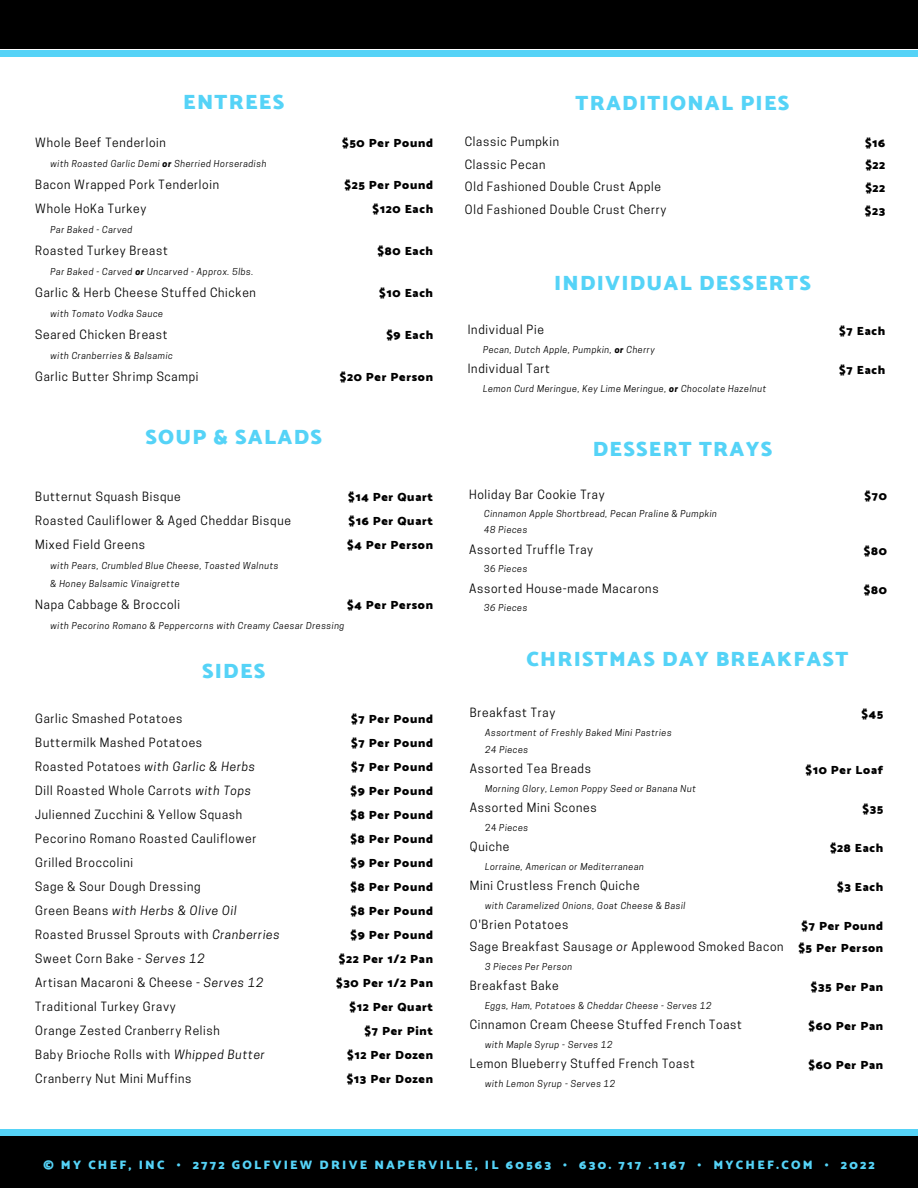
<style>
.page{position:relative;width:918px;height:1188px;background:#fff}
.page>*{position:absolute;margin:0;border:0;box-sizing:border-box;transform-origin:0 0}
.t1{font:900 21px "Catamaran";letter-spacing:.06em;color:#55d3f7}
.t2{font:900 12.45px "Catamaran";letter-spacing:.18em;color:#55d3f7}
.t3{font:12px/24px "Cooper Hewitt";letter-spacing:.06em;color:#000}
.t4{font:900 12px/24px "Catamaran";letter-spacing:.06em;color:#000;text-align:justify}
.t5{font:italic 9px/16.4px "Cooper Hewitt";letter-spacing:.06em;color:#000}
.s1{font-weight:700}
.s2{font-style:italic}
.s3{font-style:normal}
</style>
<div class="page">
<div style="left:0;top:1130px;width:918px;height:6px;background:#55d3f7"></div>
<div style="left:0;top:1136px;width:918px;height:52px;background:#000"></div>
<div style="left:0;top:50px;width:918px;height:6px;background:#55d3f7"></div>
<div style="left:0;top:0;width:918px;height:49px;background:#000"></div>
<h1 class="t1" style="left:183px;top:86px;width:102px">ENTREES</h1>
<p class="t3" style="left:35px;top:132px;width:132px">Whole Beef Tenderloin</p>
<p class="t5" style="left:51px;top:156px;width:217px">with Roasted Garlic Demi <span class="s1">or</span> Sherried Horseradish</p>
<p class="t3" style="left:35px;top:174px;width:185px">Bacon Wrapped Pork Tenderloin<br>Whole HoKa Turkey</p>
<p class="t5" style="left:51px;top:222px;width:83px">Par Baked - Carved</p>
<p class="t3" style="left:35px;top:240px;width:134px">Roasted Turkey Breast</p>
<p class="t5" style="left:51px;top:264px;width:204px">Par Baked - Carved <span class="s1">or</span> Uncarved - Approx. 5lbs.</p>
<p class="t3" style="left:35px;top:282px;width:222px">Garlic &amp; Herb Cheese Stuffed Chicken</p>
<p class="t5" style="left:51px;top:306px;width:114px">with Tomato Vodka Sauce</p>
<p class="t3" style="left:35px;top:324px;width:134px">Seared Chicken Breast</p>
<p class="t5" style="left:51px;top:348px;width:124px">with Cranberries &amp; Balsamic</p>
<p class="t3" style="left:35px;top:366px;width:165px">Garlic Butter Shrimp Scampi</p>
<h1 class="t1" style="left:145px;top:421px;width:178px">SOUP &amp; SALADS</h1>
<p class="t4" style="left:342px;top:132px;width:92px">$50 Per Pound</p>
<p class="t4" style="left:344px;top:174px;width:90px;text-align:right">$25 Per Pound $120 Each</p>
<p class="t4" style="left:378px;top:240px;width:57px">$80 Each</p>
<p class="t4" style="left:379px;top:282px;width:55px">$10 Each</p>
<p class="t4" style="left:386px;top:324px;width:48px">$9 Each</p>
<p class="t4" style="left:340px;top:366px;width:95px">$20 Per Person</p>
<p class="t3" style="left:35px;top:486px;width:257px">Butternut Squash Bisque<br>Roasted Cauliflower &amp; Aged Cheddar Bisque<br>Mixed Field Greens</p>
<p class="t5" style="left:51px;top:558px;width:229px;line-height:18px">with Pears, Crumbled Blue Cheese, Toasted Walnuts &amp; Honey Balsamic Vinaigrette</p>
<p class="t3" style="left:35px;top:594px;width:146px">Napa Cabbage &amp; Broccoli</p>
<p class="t5" style="left:51px;top:618px;width:295px">with Pecorino Romano &amp; Peppercorns with Creamy Caesar Dressing</p>
<p class="t4" style="left:347px;top:486px;width:87px">$14 Per Quart $16 Per Quart $4 Per Person</p>
<p class="t4" style="left:347px;top:594px;width:87px">$4 Per Person</p>
<h1 class="t1" style="left:202px;top:655px;width:65px">SIDES</h1>
<p class="t3" style="left:35px;top:708px;width:246px">Garlic Smashed Potatoes<br>Buttermilk Mashed Potatoes<br>Roasted Potatoes <span class="s2">with Garlic &amp; Herbs<br></span>Dill Roasted Whole Carrots <span class="s2">with Tops<br></span>Julienned Zucchini &amp; Yellow Squash<br>Pecorino Romano Roasted Cauliflower<br>Grilled Broccolini<br>Sage &amp; Sour Dough Dressing<br>Green Beans <span class="s2">with Herbs &amp; Olive Oil<br></span>Roasted Brussel Sprouts with <span class="s2">Cranberries<br></span>Sweet Corn Bake - <span class="s2">Serves 12<br></span>Artisan Macaroni &amp; Cheese - <span class="s2">Serves 12<br></span>Traditional Turkey Gravy<br>Orange Zested Cranberry Relish<br>Baby Brioche Rolls with <span class="s2">Whipped Butter<br></span>Cranberry Nut Mini Muffins</p>
<p class="t4" style="left:336px;top:708px;width:98px;text-align:right">$7 Per Pound $7 Per Pound $7 Per Pound $9 Per Pound $8 Per Pound $8 Per Pound $9 Per Pound $8 Per Pound $8 Per Pound $9 Per Pound $22 Per 1/2 Pan $30 Per 1/2 Pan $12 Per Quart $7 Per Pint<br>$12 Per Dozen $13 Per Dozen</p>
<h1 class="t1" style="left:576px;top:87px;width:215px">TRADITIONAL PIES</h1>
<p class="t3" style="left:465px;top:132px;width:203px;line-height:22.6px">Classic Pumpkin<br>Classic Pecan<br>Old Fashioned Double Crust Apple<br>Old Fashioned Double Crust Cherry</p>
<p class="t4" style="left:865px;top:132px;width:22px;line-height:22.6px">$16 $22 $22 $23</p>
<h1 class="t1" style="left:554px;top:267px;width:258px">INDIVIDUAL DESSERTS</h1>
<p class="t3" style="left:468px;top:319px;width:78px">Individual Pie</p>
<p class="t5" style="left:483px;top:342px;width:173px">Pecan, Dutch Apple, Pumpkin, <span class="s1">or</span> Cherry</p>
<p class="t3" style="left:468px;top:358px;width:84px">Individual Tart</p>
<p class="t5" style="left:483px;top:381px;width:285px">Lemon Curd Meringue, Key Lime Meringue, <span class="s1">or</span> Chocolate Hazelnut</p>
<h1 class="t1" style="left:593px;top:433px;width:181px">DESSERT TRAYS</h1>
<p class="t3" style="left:469px;top:484px;width:137px">Holiday Bar Cookie Tray</p>
<p class="t5" style="left:484px;top:507px;width:234px">Cinnamon Apple Shortbread, Pecan Praline &amp; Pumpkin<br>48 Pieces</p>
<p class="t3" style="left:469px;top:539px;width:126px">Assorted Truffle Tray</p>
<p class="t5" style="left:484px;top:562px;width:45px"><span class="s3">36</span> Pieces</p>
<p class="t3" style="left:469px;top:578px;width:191px">Assorted House-made Macarons</p>
<p class="t5" style="left:484px;top:601px;width:45px">36 Pieces</p>
<p class="t4" style="left:839px;top:319px;width:47px">$7 Each</p>
<p class="t4" style="left:839px;top:358px;width:47px">$7 Each</p>
<p class="t4" style="left:865px;top:484px;width:24px">$70</p>
<p class="t4" style="left:864px;top:540px;width:24px">$80</p>
<p class="t4" style="left:864px;top:579px;width:24px">$80</p>
<h1 class="t1" style="left:527px;top:643px;width:323px">CHRISTMAS DAY BREAKFAST</h1>
<p class="t3" style="left:470px;top:702px;width:87px">Breakfast Tray</p>
<p class="t5" style="left:485px;top:726px;width:188px">Assortment of Freshly Baked Mini Pastries<br>24 Pieces</p>
<p class="t3" style="left:470px;top:758px;width:123px">Assorted Tea Breads</p>
<p class="t5" style="left:485px;top:781px;width:212px">Morning Glory, Lemon Poppy Seed or Banana Nut</p>
<p class="t3" style="left:470px;top:797px;width:128px">Assorted Mini Scones</p>
<p class="t5" style="left:485px;top:820px;width:45px"><span class="s3">24</span> Pieces</p>
<p class="t3" style="left:470px;top:836px;width:41px">Quiche</p>
<p class="t5" style="left:485px;top:859px;width:160px">Lorraine, American or Mediterranean</p>
<p class="t3" style="left:470px;top:875px;width:171px">Mini Crustless French Quiche</p>
<p class="t5" style="left:485px;top:898px;width:202px">with Caramelized Onions, Goat Cheese &amp; Basil</p>
<p class="t3" style="left:470px;top:915px;width:315px;line-height:22.5px">O'Brien Potatoes<br>Sage Breakfast Sausage <span class="s2">or</span> Applewood Smoked Bacon</p>
<p class="t5" style="left:485px;top:960px;width:89px">3 Pieces Per Person</p>
<p class="t3" style="left:470px;top:975px;width:90px">Breakfast Bake</p>
<p class="t5" style="left:485px;top:999px;width:228px">Eggs, Ham, Potatoes &amp; Cheddar Cheese - Serves 12</p>
<p class="t3" style="left:470px;top:1014px;width:274px">Cinnamon Cream Cheese Stuffed French Toast</p>
<p class="t5" style="left:485px;top:1038px;width:129px">with Maple Syrup - Serves 12</p>
<p class="t3" style="left:470px;top:1053px;width:227px">Lemon Blueberry Stuffed French Toast</p>
<p class="t5" style="left:485px;top:1077px;width:132px">with Lemon Syrup - Serves 12</p>
<p class="t4" style="left:862px;top:703px;width:23px">$45</p>
<p class="t4" style="left:805px;top:758px;width:79px">$10 Per Loaf</p>
<p class="t4" style="left:862px;top:797px;width:22px">$35</p>
<p class="t4" style="left:830px;top:836px;width:55px">$28 Each</p>
<p class="t4" style="left:837px;top:875px;width:48px">$3 Each</p>
<p class="t4" style="left:798px;top:915px;width:86px;line-height:22.5px">$7 Per Pound $5 Per Person</p>
<p class="t4" style="left:811px;top:976px;width:74px">$35 Per Pan</p>
<p class="t4" style="left:809px;top:1015px;width:76px">$60 Per Pan</p>
<p class="t4" style="left:809px;top:1054px;width:76px">$60 Per Pan</p>
<p class="t2" style="left:43px;top:1155px;width:833px">© MY CHEF, INC • 2772 GOLFVIEW DRIVE NAPERVILLE, IL 60563 • 630. 717 .1167 • MYCHEF.COM • 2022</p>
</div>
